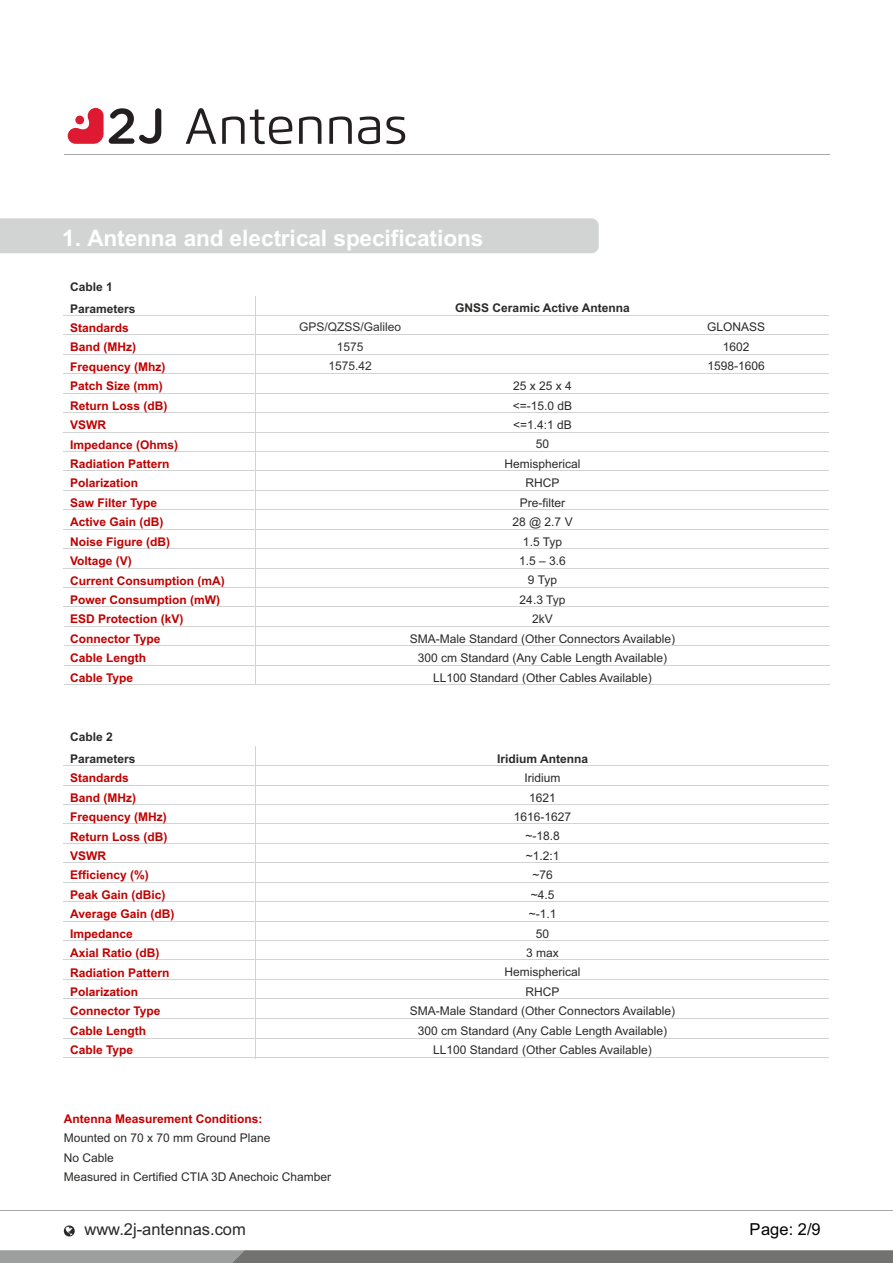
<style>
.page{position:relative;width:893px;height:1263px;background:#fff}
.page>*{position:absolute;margin:0;border:0;box-sizing:border-box;transform-origin:0 0}
.t1{font:700 22.65px "Arial";color:#fff}
.t2{font:16.5px "Arial";color:#2b2a29}
.t3{font:16.5px "Arial";color:#000}
.t4{font:12px/19.4px "Arial";color:#2b2a29;text-align:center}
.t5{font:700 12px/19.4px "Arial";color:#c00000}
.t6{font:700 12px/21.9px "Arial";color:#2b2a29}
.t7{font:12px/19.4px "Arial";color:#303030;text-align:center}
</style>
<div class="page">
<svg style="left:0;top:1250px;width:893px;height:13px"></svg>
<hr style="left:0;top:1210px;width:893px;height:1px;background:#a9a9a9">
<svg style="left:63px;top:1225px;width:12px;height:11px"></svg>
<div style="left:0;top:218px;width:599px;height:35px;background:#d2d3d3"></div>
<hr style="left:64px;top:315px;width:765px;height:1px;background:#d2d3d3">
<hr style="left:64px;top:335px;width:765px;height:1px;background:#d2d3d3">
<hr style="left:64px;top:354px;width:765px;height:1px;background:#d2d3d3">
<hr style="left:64px;top:373px;width:765px;height:1px;background:#d2d3d3">
<hr style="left:64px;top:393px;width:765px;height:1px;background:#d2d3d3">
<hr style="left:64px;top:412px;width:765px;height:1px;background:#d2d3d3">
<hr style="left:64px;top:432px;width:765px;height:1px;background:#d2d3d3">
<hr style="left:64px;top:451px;width:765px;height:1px;background:#d2d3d3">
<hr style="left:64px;top:471px;width:765px;height:1px;background:#d2d3d3">
<hr style="left:64px;top:490px;width:765px;height:1px;background:#d2d3d3">
<hr style="left:64px;top:509px;width:765px;height:1px;background:#d2d3d3">
<hr style="left:64px;top:529px;width:765px;height:1px;background:#d2d3d3">
<hr style="left:64px;top:548px;width:765px;height:1px;background:#d2d3d3">
<hr style="left:64px;top:568px;width:765px;height:1px;background:#d2d3d3">
<hr style="left:255px;top:296px;width:1px;height:388px;background:#d2d3d3">
<hr style="left:64px;top:587px;width:765px;height:1px;background:#d2d3d3">
<hr style="left:64px;top:607px;width:765px;height:1px;background:#d2d3d3">
<hr style="left:64px;top:626px;width:765px;height:1px;background:#d2d3d3">
<hr style="left:64px;top:645px;width:765px;height:1px;background:#d2d3d3">
<hr style="left:64px;top:665px;width:765px;height:1px;background:#d2d3d3">
<hr style="left:64px;top:684px;width:765px;height:1px;background:#d2d3d3">
<hr style="left:64px;top:765px;width:765px;height:1px;background:#d2d3d3">
<hr style="left:64px;top:785px;width:765px;height:1px;background:#d2d3d3">
<hr style="left:64px;top:804px;width:765px;height:1px;background:#d2d3d3">
<hr style="left:64px;top:824px;width:765px;height:1px;background:#d2d3d3">
<hr style="left:64px;top:843px;width:765px;height:1px;background:#d2d3d3">
<hr style="left:64px;top:863px;width:765px;height:1px;background:#d2d3d3">
<hr style="left:64px;top:882px;width:765px;height:1px;background:#d2d3d3">
<hr style="left:64px;top:901px;width:765px;height:1px;background:#d2d3d3">
<hr style="left:64px;top:921px;width:765px;height:1px;background:#d2d3d3">
<hr style="left:64px;top:940px;width:765px;height:1px;background:#d2d3d3">
<hr style="left:64px;top:960px;width:765px;height:1px;background:#d2d3d3">
<hr style="left:64px;top:979px;width:765px;height:1px;background:#d2d3d3">
<hr style="left:64px;top:998px;width:765px;height:1px;background:#d2d3d3">
<hr style="left:255px;top:746px;width:1px;height:312px;background:#d2d3d3">
<hr style="left:64px;top:1018px;width:765px;height:1px;background:#d2d3d3">
<hr style="left:64px;top:1038px;width:765px;height:1px;background:#d2d3d3">
<hr style="left:64px;top:1058px;width:765px;height:1px;background:#d2d3d3">
<hr style="left:64px;top:154px;width:765px;height:1px;background:#a9a9a9">
<svg style="left:68px;top:108px;width:93px;height:36px"></svg>
<div style="left:75px;top:116px;width:9px;height:8px;background:#dd1a32;border-radius:50%"></div>
<svg style="left:186px;top:108px;width:219px;height:36px"></svg>
<h1 class="t1" style="left:62px;top:230px;width:423px">1. Antenna and electrical specifications</h1>
<p class="t6" style="left:70px;top:277px;width:44px">Cable 1</p>
<p class="t6" style="left:70px;top:298px;width:67px">Parameters</p>
<p class="t5" style="left:70px;top:319px;width:156px">Standards<br>Band (MHz)<br>Frequency (Mhz)<br>Patch Size (mm)<br>Return Loss (dB)<br>VSWR<br>Impedance (Ohms)<br>Radiation Pattern<br>Polarization<br>Saw Filter Type<br>Active Gain (dB)<br>Noise Figure (dB)<br>Voltage (V)<br>Current Consumption (mA)<br>Power Consumption (mW)<br>ESD Protection (kV)<br>Connector Type<br>Cable Length<br>Cable Type</p>
<p class="t7" style="left:299px;top:319px;width:104px">GPS/QZSS/Galileo<br>1575<br>1575.42</p>
<p class="t6" style="left:455px;top:298px;width:176px">GNSS Ceramic Active Antenna</p>
<p class="t4" style="left:410px;top:377px;width:267px">25 x 25 x 4<br>&lt;=-15.0 dB<br>&lt;=1.4:1 dB<br>50<br>Hemispherical<br>RHCP<br>Pre-filter<br>28 @ 2.7 V<br>1.5 Typ<br>1.5 – 3.6<br>9 Typ<br>24.3 Typ<br>2kV<br>SMA-Male Standard (Other Connectors Available)<br>300 cm Standard (Any Cable Length Available)<br>LL100 Standard (Other Cables Available)</p>
<p class="t6" style="left:70px;top:727px;width:67px">Cable 2<br>Parameters</p>
<p class="t5" style="left:70px;top:769px;width:106px">Standards<br>Band (MHz)<br>Frequency (MHz)<br>Return Loss (dB)<br>VSWR<br>Efficiency (%)<br>Peak Gain (dBic)<br>Average Gain (dB)<br>Impedance<br>Axial Ratio (dB)<br>Radiation Pattern<br>Polarization<br>Connector Type<br>Cable Length<br>Cable Type</p>
<p class="t6" style="left:497px;top:749px;width:92px">Iridium Antenna</p>
<p class="t4" style="left:410px;top:769px;width:267px">Iridium<br>1621<br>1616-1627<br>~-18.8<br>~1.2:1<br>~76<br>~4.5<br>~-1.1<br>50<br>3 max<br>Hemispherical<br>RHCP<br>SMA-Male Standard (Other Connectors Available)<br>300 cm Standard (Any Cable Length Available)<br>LL100 Standard (Other Cables Available)</p>
<p class="t5" style="left:64px;top:1110px;width:200px">Antenna Measurement Conditions:</p>
<p class="t4" style="left:64px;top:1129px;width:269px;text-align:left">Mounted on 70 x 70 mm Ground Plane<br>No Cable<br>Measured in Certified CTIA 3D Anechoic Chamber</p>
<h2 class="t2" style="left:84px;top:1223px;width:163px">www.2j-antennas.com</h2>
<p class="t4" style="left:707px;top:319px;width:60px">GLONASS<br>1602<br>1598-1606</p>
<h2 class="t3" style="left:749px;top:1223px;width:73px">Page: 2/9</h2>
</div>
